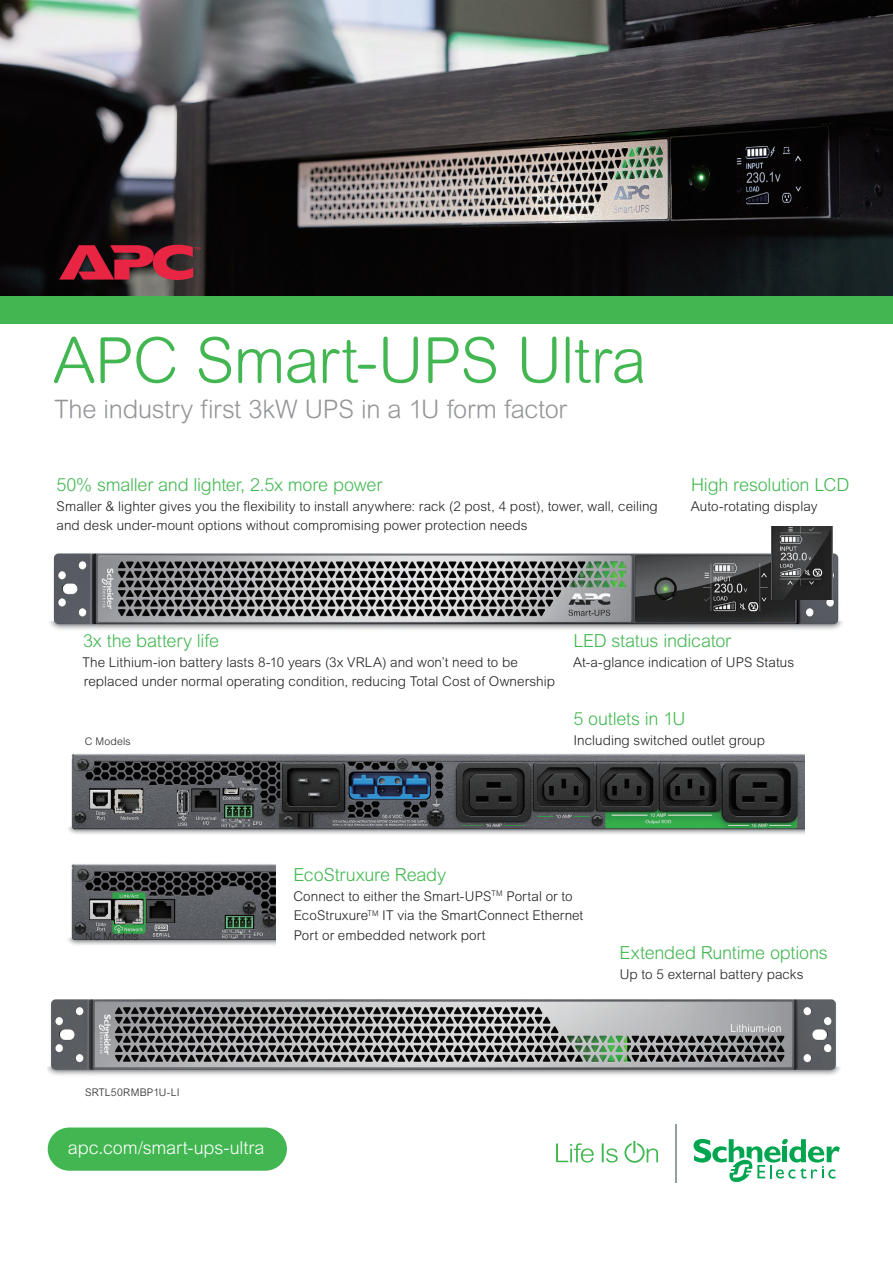
<style>
.page{position:relative;width:893px;height:1263px;background:#fff}
.page>*{position:absolute;margin:0;border:0;box-sizing:border-box;transform-origin:0 0}
.t1{font:300 63px "Arial Rounded MT Pro";letter-spacing:-.01em;color:#42b751}
.t2{font:300 25.5px "Arial Rounded MT Pro";letter-spacing:-.01em;color:#939598}
.t3{font:300 18px "Arial MT Pro";letter-spacing:-.01em;color:#42b751}
.t4{font:300 18px "Arial MT Pro";letter-spacing:-.005em;color:#fff}
.t5{font:300 13.5px/19.5px "Arial Rounded MT Pro";letter-spacing:.005em;color:#231f20}
.t6{font:300 10.5px "Arial MT Pro";letter-spacing:.02em;color:#231f20}
</style>
<div class="page">
<img style="left:0;top:0;width:893px;height:296px">
<img style="left:68px;top:753px;width:737px;height:81px">
<div style="left:0;top:296px;width:893px;height:27px;background:#42b751"></div>
<div style="left:48px;top:1127px;width:239px;height:44px;background:#42b751;border-radius:22px"></div>
<svg style="left:556px;top:1143px;width:38px;height:19px"></svg>
<svg style="left:602px;top:1143px;width:16px;height:19px"></svg>
<svg style="left:624px;top:1141px;width:34px;height:22px"></svg>
<svg style="left:694px;top:1138px;width:146px;height:45px"></svg>
<hr style="left:675px;top:1124px;width:1px;height:59px;background:#959ea4">
<img style="left:68px;top:864px;width:208px;height:81px">
<img style="left:50px;top:545px;width:793px;height:85px">
<svg style="left:59px;top:245px;width:141px;height:35px;background:#922636"></svg>
<img style="left:772px;top:527px;width:60px;height:73px">
<img style="left:48px;top:999px;width:792px;height:77px">
<h1 class="t1" style="left:53px;top:324px;width:595px">APC Smart-UPS Ultra</h1>
<h2 class="t2" style="left:54px;top:394px;width:514px">The industry first 3kW UPS in a 1U form factor</h2>
<h3 class="t3" style="left:56px;top:474px;width:327px">50% smaller and lighter, 2.5x more power</h3>
<p class="t5" style="left:57px;top:497px;width:603px">Smaller &amp; lighter gives you the flexibility to install anywhere: rack (2 post, 4 post), tower, wall, ceiling and desk under-mount options without compromising power protection needs</p>
<h3 class="t3" style="left:691px;top:474px;width:160px">High resolution LCD</h3>
<p class="t5" style="left:691px;top:497px;width:128px">Auto-rotating display</p>
<h3 class="t3" style="left:83px;top:630px;width:137px">3x the battery life</h3>
<p class="t5" style="left:82px;top:653px;width:474px">The Lithium-ion battery lasts 8-10 years (3x VRLA) and won’t need to be replaced under normal operating condition, reducing Total Cost of Ownership</p>
<p class="t6" style="left:85px;top:734px;width:47px">C Models</p>
<h3 class="t3" style="left:573px;top:630px;width:159px">LED status indicator</h3>
<p class="t5" style="left:573px;top:653px;width:223px">At-a-glance indication of UPS Status</p>
<h3 class="t3" style="left:573px;top:708px;width:113px">5 outlets in 1U</h3>
<p class="t5" style="left:573px;top:731px;width:193px">Including switched outlet group</p>
<p class="t6" style="left:85px;top:929px;width:55px">NC Models</p>
<h3 class="t3" style="left:293px;top:864px;width:154px">EcoStruxure Ready</h3>
<p class="t5" style="left:293px;top:887px;width:292px">Connect to either the Smart-UPS<sup>TM</sup> Portal or to<br>EcoStruxure<sup>TM</sup> IT via the SmartConnect Ethernet<br>Port or embedded network port</p>
<h3 class="t3" style="left:619px;top:942px;width:210px">Extended Runtime options</h3>
<p class="t5" style="left:620px;top:965px;width:185px">Up to 5 external battery packs</p>
<p class="t6" style="left:85px;top:1085px;width:96px">SRTL50RMBP1U-LI</p>
<h3 class="t4" style="left:68px;top:1137px;width:198px">apc.com/smart-ups-ultra</h3>
</div>
